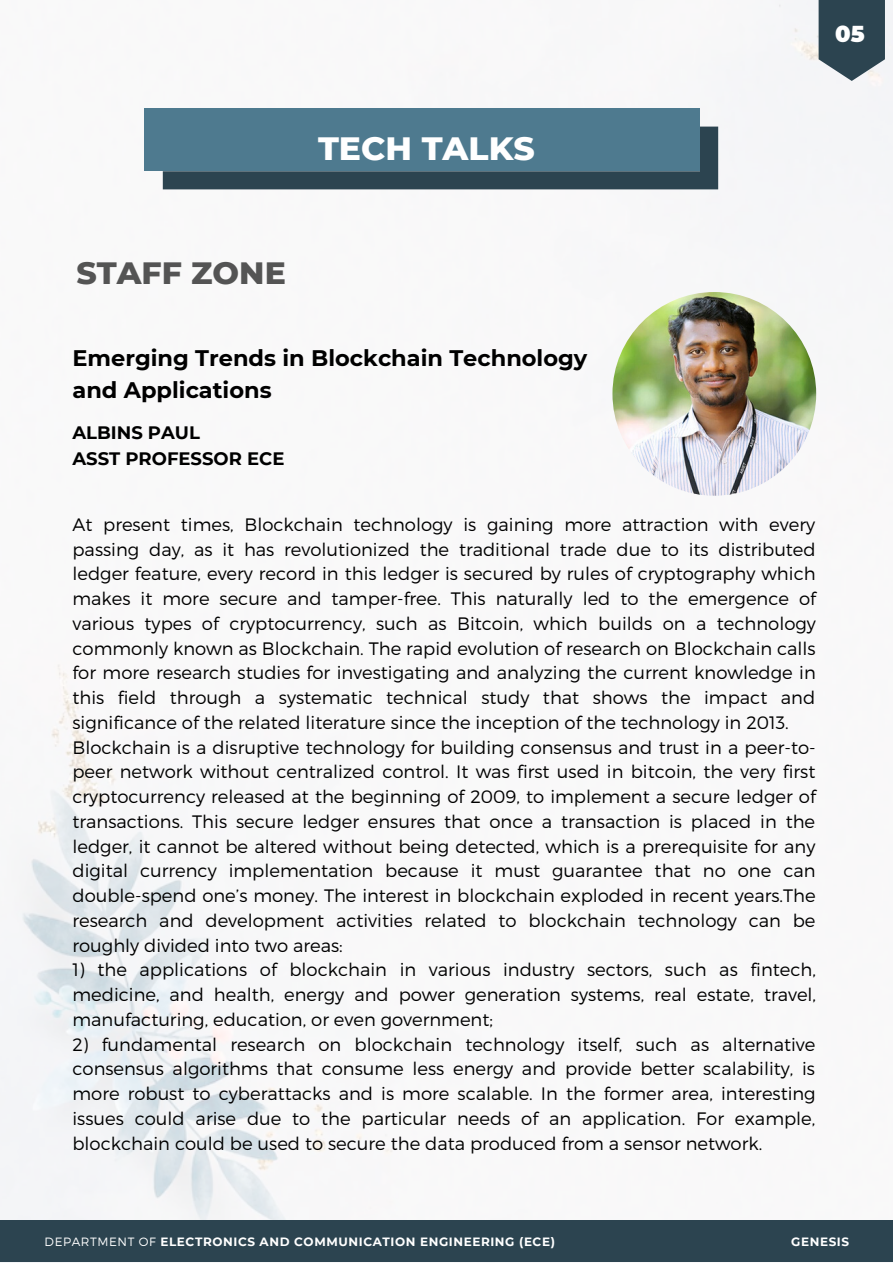
<style>
.page{position:relative;width:893px;height:1264px;background:#fff}
.page>*{position:absolute;margin:0;border:0;box-sizing:border-box;transform-origin:0 0}
.t1{font:800 33px "Montserrat";color:#fff}
.t2{font:800 31.5px "Montserrat";color:#545454}
.t3{font:700 22.5px/32.5px "Montserrat";color:#000}
.t4{font:900 22.5px "Montserrat";color:#fff}
.t5{font:300 18px/24.8px "Montserrat";color:#000;text-align:justify}
.t6{font:700 18px/25.8px "Montserrat";color:#000}
.t7{font:700 12px "Montserrat";letter-spacing:.05em;color:#fff}
.s1{font-weight:300}
</style>
<div class="page">
<img style="left:0;top:0;width:892px;height:1262px">
<svg style="left:818px;top:0;width:66px;height:81px"></svg>
<div style="left:0;top:1220px;width:892px;height:41px;background:#2c4450"></div>
<div style="left:163px;top:127px;width:555px;height:62px;background:#2c4450"></div>
<div style="left:145px;top:108px;width:555px;height:63px;background:#4e7a8f"></div>
<img style="left:612px;top:292px;width:204px;height:203px;border-radius:50%">
<h1 class="t1" style="left:318px;top:128px;width:218px">TECH TALKS</h1>
<p class="t4" style="left:835px;top:21px;width:31px">05</p>
<h2 class="t2" style="left:76px;top:253px;width:211px">STAFF ZONE</h2>
<p class="t3" style="left:72px;top:341px;width:516px">Emerging Trends in Blockchain Technology and Applications</p>
<p class="t6" style="left:72px;top:419px;width:213px">ALBINS PAUL<br>ASST PROFESSOR ECE</p>
<p class="t5" style="left:72px;top:511px;width:745px;text-align:left">At present times, Blockchain technology is gaining more attraction with every passing day, as it has revolutionized the traditional trade due to its distributed ledger feature, every record in this ledger is secured by rules of cryptography which makes it more secure and tamper-free. This naturally led to the emergence of various types of cryptocurrency, such as Bitcoin, which builds on a technology commonly known as Blockchain. The rapid evolution of research on Blockchain calls for more research studies for investigating and analyzing the current knowledge in this field through a systematic technical study that shows the impact and significance of the related literature since the inception of the technology in 2013.<br>Blockchain is a disruptive technology for building consensus and trust in a peer-to&shy;peer network without centralized control. It was first used in bitcoin, the very first cryptocurrency released at the beginning of 2009, to implement a secure ledger of transactions. This secure ledger ensures that once a transaction is placed in the ledger, it cannot be altered without being detected, which is a prerequisite for any digital currency implementation because it must guarantee that no one can double-spend one’s money. The interest in blockchain exploded in recent years.The research and development activities related to blockchain technology can be roughly divided into two areas:</p>
<p class="t5" style="left:72px;top:956px;width:745px">1) the applications of blockchain in various industry sectors, such as fintech, medicine, and health, energy and power generation systems, real estate, travel, manufacturing, education, or even government;</p>
<p class="t5" style="left:72px;top:1030px;width:744px">2) fundamental research on blockchain technology itself, such as alternative consensus algorithms that consume less energy and provide better scalability, is more robust to cyberattacks and is more scalable. In the former area, interesting issues could arise due to the particular needs of an application. For example, blockchain could be used to secure the data produced from a sensor network.</p>
<p class="t7" style="left:45px;top:1234px;width:512px"><span class="s1">DEPARTMENT OF</span> ELECTRONICS AND COMMUNICATION ENGINEERING (ECE)</p>
<p class="t7" style="left:791px;top:1234px;width:59px">GENESIS</p>
</div>
